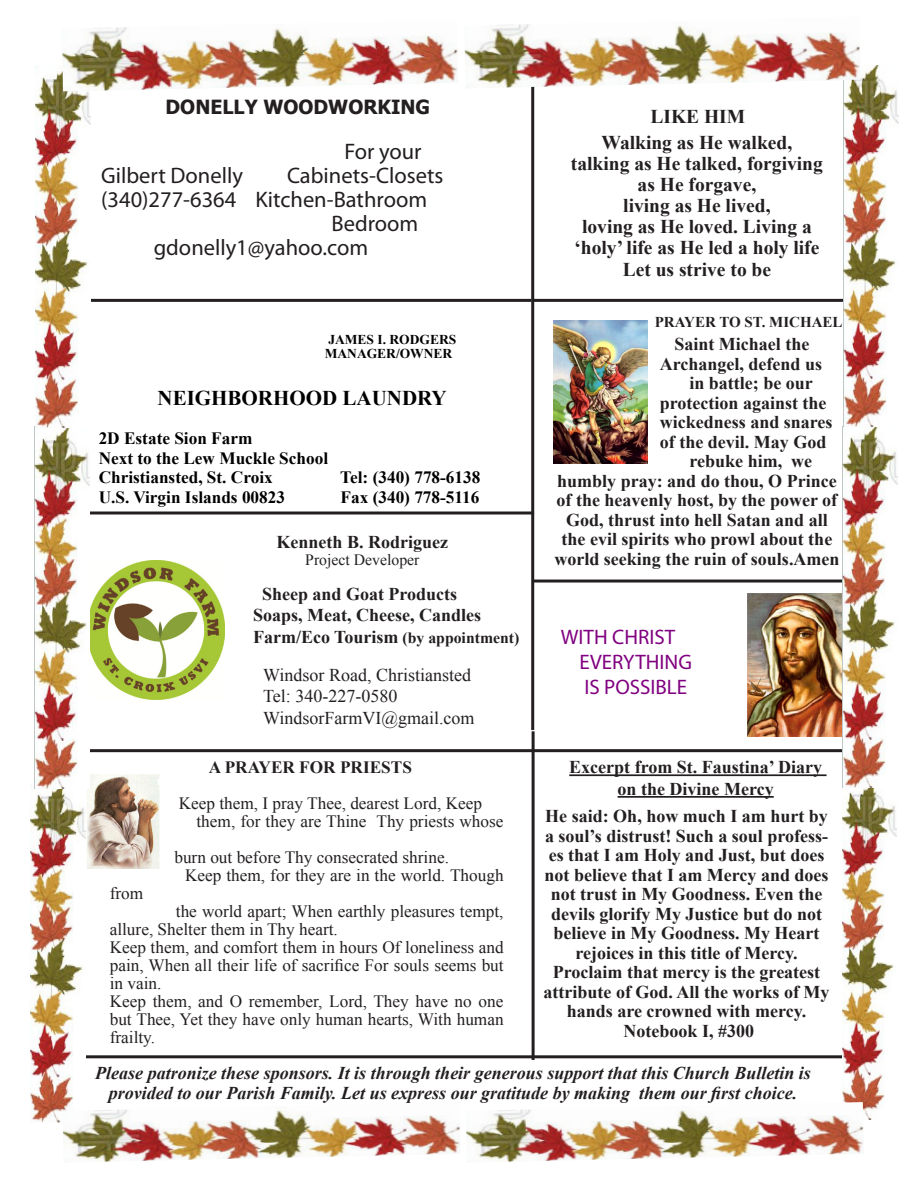
<style>
.page{position:relative;width:918px;height:1188px;background:#fff}
.page>*{position:absolute;margin:0;border:0;box-sizing:border-box;transform-origin:0 0}
.t1{font:22.5px "Myriad Pro";color:#231f20}
.t2{font:21px/25.2px "Myriad Pro";color:#800080}
.t3{font:700 21px "Times New Roman";color:#000}
.t4{font:700 19.5px/21.1px "Times New Roman";color:#231f20;text-align:center}
.t5{font:700 19.5px "Tahoma";color:#231f20}
.t6{font:700 18px/19.5px "Times New Roman";color:#231f20;text-align:center}
.t7{font:italic 700 18px/19.5px "Times New Roman";color:#231f20;text-align:center}
.t8{font:18px/21.6px "Times New Roman";color:#231f20}
.t9{font:17.25px/18px "Times New Roman";color:#231f20}
.t10{font:700 17.25px/19.5px "Times New Roman";color:#000}
.t11{font:700 17.25px "Times New Roman";color:#231f20}
.t12{font:15.75px "Times New Roman";color:#231f20}
.t13{font:700 15px "Times New Roman";color:#231f20}
.t14{font:700 13.5px "Times New Roman";color:#000}
.s1{font-size:15.75px}
</style>
<div class="page">
<hr style="left:81px;top:1055px;width:783px;height:3px;background:#231f20">
<img style="left:554px;top:320px;width:94px;height:143px">
<hr style="left:531px;top:74px;width:3px;height:656px;background:#231f20">
<hr style="left:68px;top:512px;width:466px;height:2px;background:#231f20">
<hr style="left:78px;top:299px;width:454px;height:3px;background:#231f20">
<hr style="left:52px;top:749px;width:810px;height:3px;background:#231f20">
<img style="left:90px;top:560px;width:135px;height:139px">
<hr style="left:533px;top:580px;width:328px;height:3px;background:#231f20">
<hr style="left:532px;top:731px;width:3px;height:329px;background:#231f20">
<hr style="left:533px;top:299px;width:328px;height:3px;background:#231f20">
<img style="left:85px;top:775px;width:75px;height:93px">
<img style="left:748px;top:594px;width:95px;height:142px">
<hr style="left:569px;top:774px;width:258px;height:2px;background:#231f20">
<hr style="left:618px;top:796px;width:156px;height:2px;background:#231f20">
<img style="left:30px;top:784px;width:55px;height:339px">
<img style="left:842px;top:782px;width:55px;height:338px">
<img style="left:35px;top:67px;width:55px;height:722px">
<img style="left:843px;top:65px;width:56px;height:723px">
<img style="left:466px;top:1102px;width:398px;height:60px">
<img style="left:62px;top:1102px;width:398px;height:60px">
<img style="left:62px;top:27px;width:396px;height:64px">
<img style="left:464px;top:24px;width:397px;height:64px">
<p class="t5" style="left:166px;top:94px;width:266px">DONELLY WOODWORKING</p>
<p class="t1" style="left:344px;top:138px;width:79px">For your</p>
<p class="t1" style="left:101px;top:162px;width:143px">Gilbert Donelly</p>
<p class="t1" style="left:287px;top:162px;width:158px">Cabinets-Closets</p>
<p class="t1" style="left:101px;top:186px;width:327px">(340)277-6364 Kitchen-Bathroom</p>
<p class="t1" style="left:332px;top:210px;width:88px">Bedroom</p>
<p class="t1" style="left:154px;top:234px;width:216px">gdonelly1@yahoo.com</p>
<p class="t14" style="left:328px;top:330px;width:102px">JAMES I. RODGER</p>
<p class="t14" style="left:449px;top:330px;width:9px">S</p>
<p class="t14" style="left:325px;top:344px;width:53px">MANAGER</p>
<p class="t14" style="left:396px;top:344px;width:39px">/OWNER</p>
<p class="t3" style="left:158px;top:384px;width:15px">NEIG</p>
<p class="t3" style="left:211px;top:384px;width:237px">HBORHOOD LAUNDRY</p>
<p class="t10" style="left:99px;top:428px;width:231px">2D Estate Sion Farm<br>Next to the Lew Muckle School<br>Christiansted, St. Croix</p>
<p class="t10" style="left:340px;top:467px;width:142px">Tel: (340) 778-6138</p>
<p class="t10" style="left:99px;top:487px;width:188px">U.S. Virgin Islands 00823</p>
<p class="t10" style="left:341px;top:487px;width:140px">Fax (340) 778-5116</p>
<p class="t6" style="left:277px;top:532px;width:173px">Kenneth B. Rodriguez</p>
<p class="t12" style="left:305px;top:549px;width:116px">Project Developer</p>
<p class="t6" style="left:253px;top:582px;width:268px;line-height:21.6px;text-align:left;text-indent:9px">Sheep and Goat Products<br>Soaps, Meat, Cheese, Candles<br>Farm/Eco Tourism <span class="s1">(by appointment)</span></p>
<p class="t8" style="left:263px;top:664px;width:213px">Windsor Road, Christiansted<br>Tel: 340-227-0580<br>WindsorFarmVI@gmail.com</p>
<p class="t11" style="left:209px;top:755px;width:205px">A PRAYER FOR PRIE STS</p>
<p class="t9" style="left:197px;top:794px;width:309px;text-indent:-18px">Keep them, I pray Thee, dearest Lord, Keep them, for they are Thine Thy priests whose</p>
<p class="t9" style="left:185px;top:848px;width:320px;text-indent:-11px">burn out before Thy consecrated shrine.<br>Keep them, for they are in the world. Though</p>
<p class="t9" style="left:110px;top:884px;width:35px">from</p>
<p class="t9" style="left:110px;top:902px;width:395px;text-indent:66px">the world apart; When earthly pleasures tempt, allure, Shelter them in Thy heart.<br>Keep them, and comfort them in hours Of loneliness and pain, When all their life of sacrifice For souls seems but in vain.<br>Keep them, and O remember, Lord, They have no one but Thee, Yet they have only human hearts, With human frailty.</p>
<p class="t4" style="left:602px;top:103px;width:192px;line-height:26.1px">LIKE HIM<br>Walking as He walked,</p>
<p class="t4" style="left:571px;top:153px;width:253px">talking as He talked, forgiving as He forgave,<br>living as He lived,<br>loving as He loved. Living a ‘holy’ life as He led a holy life<br>Let us strive to be</p>
<p class="t13" style="left:655px;top:312px;width:179px">PRAYER TO ST. MICHAEL</p>
<p class="t6" style="left:674px;top:334px;width:136px">Saint Michael the</p>
<p class="t6" style="left:660px;top:354px;width:164px">Archangel, defend us</p>
<p class="t6" style="left:689px;top:373px;width:125px">in battle; be our</p>
<p class="t6" style="left:660px;top:393px;width:168px">protection against the</p>
<p class="t6" style="left:660px;top:412px;width:174px">wickedness and snares</p>
<p class="t6" style="left:660px;top:432px;width:168px">of the devil. May God</p>
<p class="t6" style="left:690px;top:451px;width:124px">rebuke him, we</p>
<p class="t6" style="left:557px;top:471px;width:281px">humbly pray: and do thou, O Prince</p>
<p class="t6" style="left:557px;top:490px;width:282px">of the heavenly host, by the power of</p>
<p class="t6" style="left:566px;top:510px;width:263px">God, thrust into hell Satan and all</p>
<p class="t6" style="left:562px;top:529px;width:272px">the evil spirits who prowl about the</p>
<p class="t6" style="left:554px;top:549px;width:287px">world seeking the ruin of souls.Amen</p>
<p class="t2" style="left:580px;top:624px;width:114px;text-indent:-19px">WITH CHRIST<br>EVERYTHING<br>IS POSSIBLE</p>
<p class="t6" style="left:569px;top:756px;width:254px;line-height:21.6px">Excerpt from St. Faustina’ Diary on the Divine Mercy</p>
<p class="t6" style="left:544px;top:806px;width:287px">He said: Oh, how much I am hurt by a soul’s distrust! Such a soul profess&shy;es that I am Holy and Just, but does not believe that I am Mercy and does not trust in My Goodness. Even the devils glorify My Justice but do not believe in My Goodness. My Heart rejoices in this title of Mercy.<br>Proclaim that mercy is the greatest attribute of God. All the works of My hands are crowned with mercy.<br>Notebook I, #300</p>
<p class="t7" style="left:95px;top:1063px;width:717px">Please patronize these sponsors. It is through their generous support that this Church Bulletin is provided to our Parish Family. Let us express our gratitude by making them our first choice.</p>
</div>
